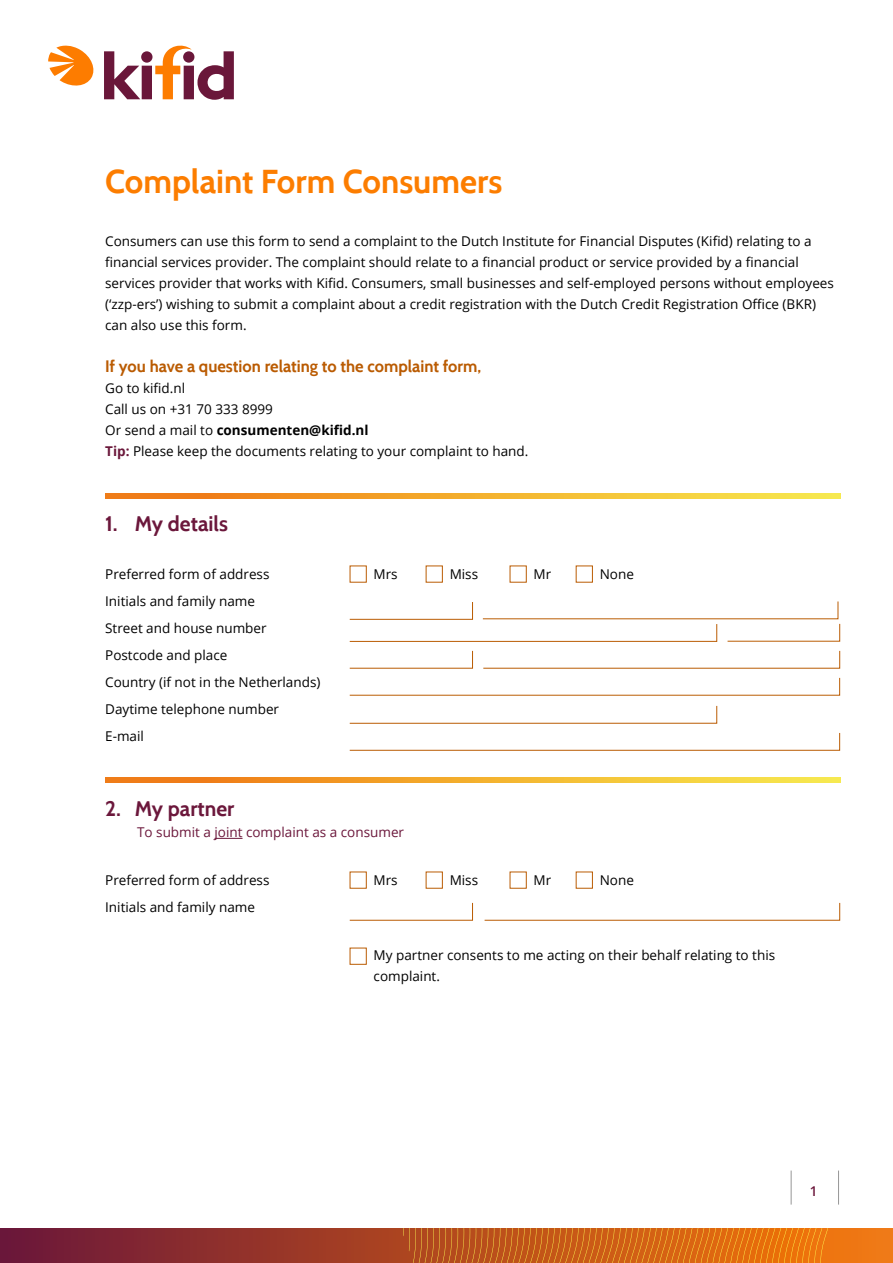
<style>
.page{position:relative;width:893px;height:1263px;background:#fff}
.page>*{position:absolute;margin:0;border:0;box-sizing:border-box;transform-origin:0 0}
.t1{font:700 33px "Cabin";color:#fc7d00}
.Alineakop_14_18{font:700 21px "Cabin";color:#6b173b}
.Introtekst_9_14{font:700 16.5px "Cabin";color:#ba5b02}
.Introtekst_9_14-2{font:13.5px/21px "Open Sans";color:#000}
.Formuliertekst_9_18{font:13.5px/21px "Open Sans";color:#000}
.Alineakop_14_18-2{font:13.5px "Open Sans";color:#6b173b}
.t2{font:600 13.5px "Open Sans";color:#6b173b}
.s1{font-weight:700}
.s2{font-weight:700;color:#6a173a}
</style>
<div class="page">
<svg style="left:0;top:1229px;width:893px;height:34px;background:#9a392b"></svg>
<svg style="left:138px;top:1229px;width:694px;height:34px;background:#bb541e"></svg>
<hr style="left:791px;top:1170px;width:1px;height:34px;background:#969696">
<hr style="left:838px;top:1170px;width:1px;height:34px;background:#969696">
<svg style="left:48px;top:45px;width:186px;height:55px"></svg>
<svg style="left:214px;top:838px;width:29px;height:1px"></svg>
<svg style="left:105px;top:493px;width:735px;height:5px;background:#f2ae2f"></svg>
<div style="left:350px;top:566px;width:17px;height:16px;border:1px solid #ba5c03"></div>
<div style="left:426px;top:566px;width:17px;height:16px;border:1px solid #ba5c03"></div>
<div style="left:510px;top:566px;width:17px;height:16px;border:1px solid #ba5c03"></div>
<div style="left:576px;top:566px;width:17px;height:16px;border:1px solid #ba5c03"></div>
<svg style="left:349px;top:650px;width:124px;height:19px"></svg>
<svg style="left:483px;top:650px;width:357px;height:19px"></svg>
<svg style="left:349px;top:677px;width:491px;height:19px"></svg>
<svg style="left:349px;top:705px;width:368px;height:19px"></svg>
<svg style="left:349px;top:733px;width:491px;height:18px"></svg>
<svg style="left:105px;top:777px;width:735px;height:5px;background:#f2ae2f"></svg>
<div style="left:426px;top:872px;width:17px;height:16px;border:1px solid #ba5c03"></div>
<div style="left:576px;top:872px;width:17px;height:16px;border:1px solid #ba5c03"></div>
<svg style="left:349px;top:902px;width:124px;height:19px"></svg>
<svg style="left:484px;top:902px;width:356px;height:19px"></svg>
<svg style="left:349px;top:601px;width:491px;height:41px"></svg>
<p class="t1" style="left:105px;top:162px;width:399px">Complaint Form Consumers</p>
<p class="Introtekst_9_14-2" style="left:105px;top:230px;width:730px">Consumers can use this form to send a complaint to the Dutch Institute for Financial Disputes (Kifid) relating to a financial services provider. The complaint should relate to a financial product or service provided by a financial services provider that works with Kifid. Consumers, small businesses and self-employed persons without employees (‘zzp-ers’) wishing to submit a complaint about a credit registration with the Dutch Credit Registration Office (BKR) can also use this form.</p>
<p class="Introtekst_9_14" style="left:105px;top:356px;width:378px">If you have a question relating to the complaint form,</p>
<p class="Introtekst_9_14-2" style="left:105px;top:377px;width:425px">Go to kifid.nl<br>Call us on +31 70 333 8999<br>Or send a mail to <span class="s1">consumenten@kifid.nl<br></span><span class="s2">Tip:</span> Please keep the documents relating to your complaint to hand.</p>
<h1 class="Alineakop_14_18" style="left:105px;top:511px;width:124px">1. My details</h1>
<p class="Formuliertekst_9_18" style="left:105px;top:563px;width:166px">Preferred form of address</p>
<p class="Formuliertekst_9_18" style="left:374px;top:563px;width:26px">Mrs</p>
<p class="Formuliertekst_9_18" style="left:450px;top:563px;width:30px">Miss</p>
<p class="Formuliertekst_9_18" style="left:534px;top:563px;width:19px">Mr</p>
<p class="Formuliertekst_9_18" style="left:600px;top:563px;width:36px">None</p>
<p class="Formuliertekst_9_18" style="left:105px;top:590px;width:151px">Initials and family name</p>
<p class="Formuliertekst_9_18" style="left:105px;top:617px;width:163px">Street and house number</p>
<p class="Formuliertekst_9_18" style="left:105px;top:644px;width:124px">Postcode and place</p>
<p class="Formuliertekst_9_18" style="left:105px;top:671px;width:217px">Country (if not in the Netherlands)</p>
<p class="Formuliertekst_9_18" style="left:105px;top:698px;width:175px">Daytime telephone number</p>
<p class="Formuliertekst_9_18" style="left:105px;top:725px;width:40px">E-mail</p>
<h1 class="Alineakop_14_18" style="left:105px;top:796px;width:131px">2. My partner</h1>
<h1 class="Alineakop_14_18-2" style="left:137px;top:823px;width:268px">To submit a joint complaint as a consumer</h1>
<p class="Introtekst_9_14-2" style="left:105px;top:869px;width:166px">Preferred form of address</p>
<p class="Introtekst_9_14-2" style="left:374px;top:869px;width:26px">Mrs</p>
<p class="Introtekst_9_14-2" style="left:450px;top:869px;width:30px">Miss</p>
<p class="Introtekst_9_14-2" style="left:534px;top:869px;width:19px">Mr</p>
<p class="Introtekst_9_14-2" style="left:600px;top:869px;width:36px">None</p>
<p class="Formuliertekst_9_18" style="left:105px;top:896px;width:151px">Initials and family name</p>
<p class="Formuliertekst_9_18" style="left:374px;top:944px;width:403px">My partner consents to me acting on their behalf relating to this complaint.</p>
<p class="t2" style="left:810px;top:1181px;width:9px">1</p>
</div>
